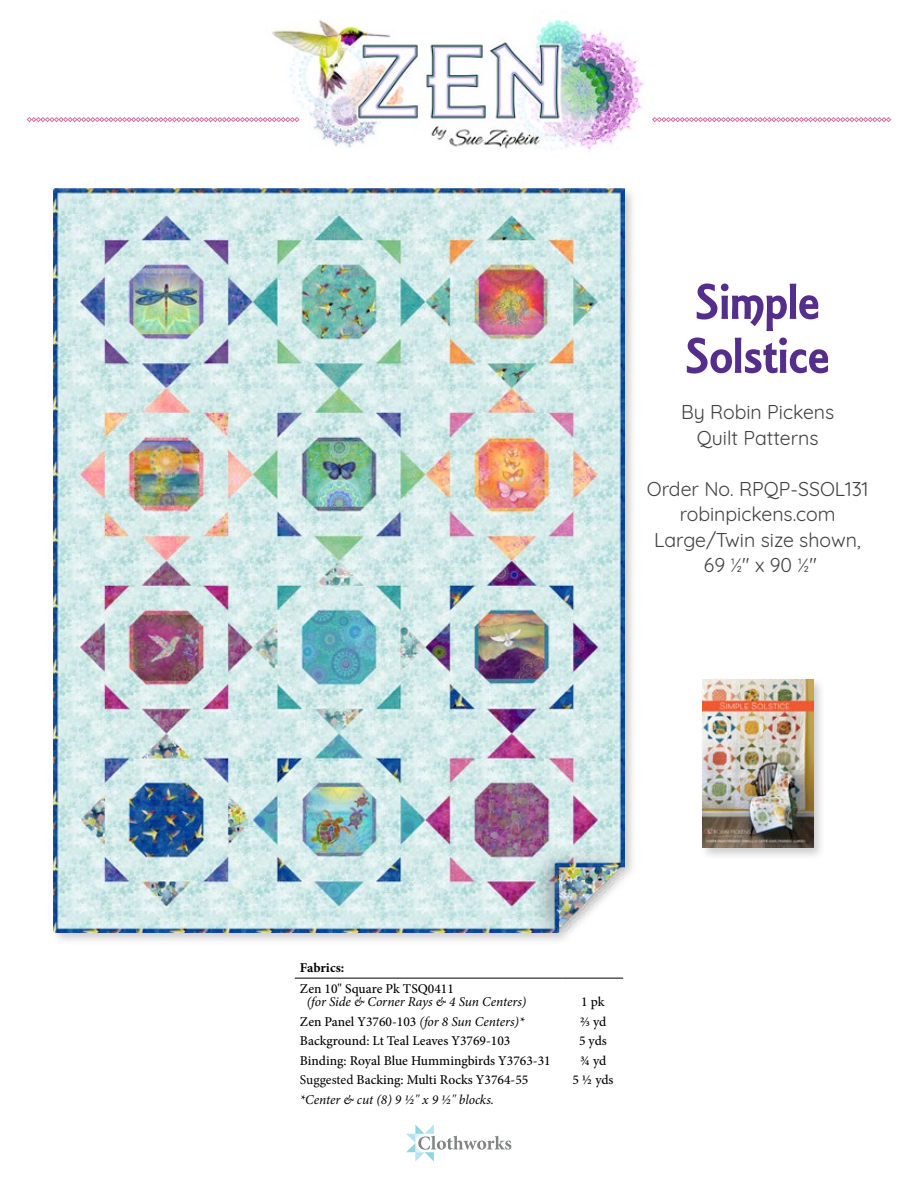
<style>
.page{position:relative;width:918px;height:1188px;background:#fff}
.page>*{position:absolute;margin:0;border:0;box-sizing:border-box;transform-origin:0 0}
.t1{font:54px/54px "ARESSENCE";color:#552d8a}
.t2{font:19.5px/25.5px "Quicksand";color:#404040;text-align:center}
.t3{font:500 13.5px "Minion Pro";color:#000}
.t4{font:italic 13.5px "Minion Pro";letter-spacing:-.005em;color:#000}
.t5{font:700 13.5px "Minion Pro";letter-spacing:-.005em;color:#000}
.s1{font-weight:300}
.s2{font-weight:400;font-style:italic}
.s3{font-weight:400}
</style>
<div class="page">
<svg style="left:406px;top:1124px;width:105px;height:38px"></svg>
<img style="left:272px;top:19px;width:373px;height:132px">
<svg style="left:27px;top:117px;width:273px;height:5px"></svg>
<svg style="left:652px;top:117px;width:239px;height:5px"></svg>
<hr style="left:295px;top:978px;width:268px;height:1px;background:#000">
<hr style="left:563px;top:978px;width:60px;height:1px;background:#000">
<div style="left:50px;top:185px;width:588px;height:761px;background:#000;opacity:.2"></div>
<img style="left:54px;top:189px;width:571px;height:743px">
<div style="left:699px;top:676px;width:127px;height:185px;background:#000;opacity:.2"></div>
<img style="left:702px;top:680px;width:111px;height:168px">
<h1 class="t1" style="left:686px;top:275px;width:146px">Simple<br>Solstice</h1>
<h2 class="t2" style="left:681px;top:397px;width:155px">By Robin Pickens<br>Quilt Patterns</h2>
<h2 class="t2" style="left:647px;top:474px;width:223px">Order No. RPQP-SSOL131 robinpickens.com<br>Large/Twin size shown,<br>69 <span class="s1">½</span>" x 90 <span class="s1">½</span>"</h2>
<p class="t5" style="left:300px;top:958px;width:46px">Fabrics:</p>
<p class="t3" style="left:300px;top:979px;width:156px">Zen 10" Square Pk TSQ0411</p>
<p class="t4" style="left:307px;top:993px;width:221px">(for Side &amp; Corner Rays &amp; 4 Sun Centers)</p>
<p class="t3" style="left:581px;top:993px;width:25px">1 pk</p>
<p class="t3" style="left:300px;top:1012px;width:226px">Zen Panel Y3760-103 <span class="s2">(for 8 Sun Centers)*</span></p>
<p class="t3" style="left:580px;top:1012px;width:28px">⅔ yd</p>
<p class="t3" style="left:300px;top:1032px;width:212px">Background: Lt Teal Leaves Y3769-103</p>
<p class="t3" style="left:579px;top:1032px;width:29px">5 yds</p>
<p class="t3" style="left:300px;top:1051px;width:252px">Binding: Royal Blue Hummingbirds Y3763-31</p>
<p class="t3" style="left:580px;top:1051px;width:28px">¾ yd</p>
<p class="t3" style="left:300px;top:1071px;width:230px"><span class="s3">Suggested</span> Backing: Multi Rocks Y3764-55</p>
<p class="t3" style="left:572px;top:1071px;width:43px">5 ½ yds</p>
<p class="t4" style="left:300px;top:1090px;width:196px">*Center &amp; cut (8) 9 ½" x 9 ½" blocks.</p>
</div>
